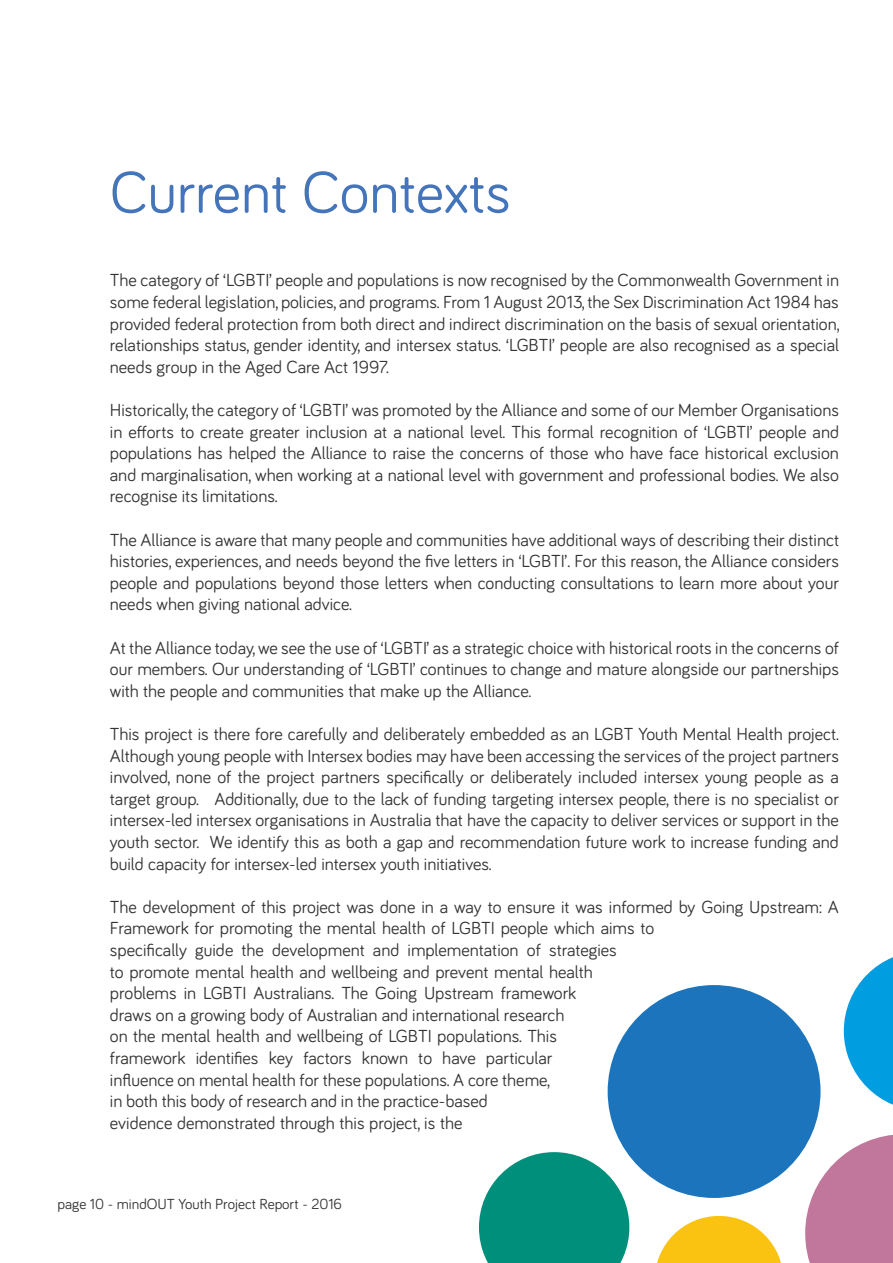
<style>
.page{position:relative;width:893px;height:1263px;background:#fff}
.page>*{position:absolute;margin:0;border:0;box-sizing:border-box;transform-origin:0 0}
.t1{font:60px "Bariol";color:#4474ba}
.t2{font:18px/21.6px "Bariol";color:#343433;text-align:justify}
.t3{font:15px "Bariol";color:#343433}
</style>
<div class="page">
<svg style="left:805px;top:1134px;width:88px;height:129px"></svg>
<div style="left:608px;top:985px;width:212px;height:213px;background:#1c75bc;border-radius:50%"></div>
<svg style="left:844px;top:957px;width:49px;height:148px"></svg>
<svg style="left:479px;top:1152px;width:150px;height:111px"></svg>
<svg style="left:657px;top:1216px;width:124px;height:47px"></svg>
<h1 class="t1" style="left:110px;top:151px;width:402px">Current Contexts</h1>
<p class="t2" style="left:110px;top:269px;width:731px">The category of ‘LGBTI’ people and populations is now recognised by the Commonwealth Government in some federal legislation, policies, and programs. From 1 August 2013, the Sex Discrimination Act 1984 has provided federal protection from both direct and indirect discrimination on the basis of sexual orientation, relationships status, gender identity, and intersex status. ‘LGBTI’ people are also recognised as a special needs group in the Aged Care Act 1997.</p>
<p class="t2" style="left:110px;top:398px;width:731px">Historically, the category of ‘LGBTI’ was promoted by the Alliance and some of our Member Organisations in efforts to create greater inclusion at a national level. This formal recognition of ‘LGBTI’ people and populations has helped the Alliance to raise the concerns of those who have face historical exclusion and marginalisation, when working at a national level with government and professional bodies. We also recognise its limitations.</p>
<p class="t2" style="left:110px;top:528px;width:731px">The Alliance is aware that many people and communities have additional ways of describing their distinct histories, experiences, and needs beyond the five letters in ‘LGBTI’. For this reason, the Alliance considers people and populations beyond those letters when conducting consultations to learn more about your needs when giving national advice.</p>
<p class="t2" style="left:110px;top:636px;width:731px">At the Alliance today, we see the use of ‘LGBTI’ as a strategic choice with historical roots in the concerns of our members. Our understanding of ‘LGBTI’ continues to change and mature alongside our partnerships with the people and communities that make up the Alliance.</p>
<p class="t2" style="left:110px;top:722px;width:731px">This project is there fore carefully and deliberately embedded as an LGBT Youth Mental Health project.<br>Although young people with Intersex bodies may have been accessing the services of the project partners involved, none of the project partners specifically or deliberately included intersex young people as a target group. Additionally, due to the lack of funding targeting intersex people, there is no specialist or intersex-led intersex organisations in Australia that have the capacity to deliver services or support in the youth sector. We identify this as both a gap and recommendation future work to increase funding and build capacity for intersex-led intersex youth initiatives.</p>
<p class="t2" style="left:110px;top:895px;width:731px;text-align:left">The development of this project was done in a way to ensure it was informed by Going Upstream: A Framework for promoting the mental health of LGBTI people which aims to<br>specifically guide the development and implementation of strategies<br>to promote mental health and wellbeing and prevent mental health<br>problems in LGBTI Australians. The Going Upstream framework<br>draws on a growing body of Australian and international research<br>on the mental health and wellbeing of LGBTI populations. This<br>framework identifies key factors known to have particular<br>influence on mental health for these populations. A core theme,<br>in both this body of research and in the practice-based<br>evidence demonstrated through this project, is the</p>
<p class="t3" style="left:58px;top:1194px;width:286px">page 10 - mindOUT Youth Project Report - 2016</p>
</div>
